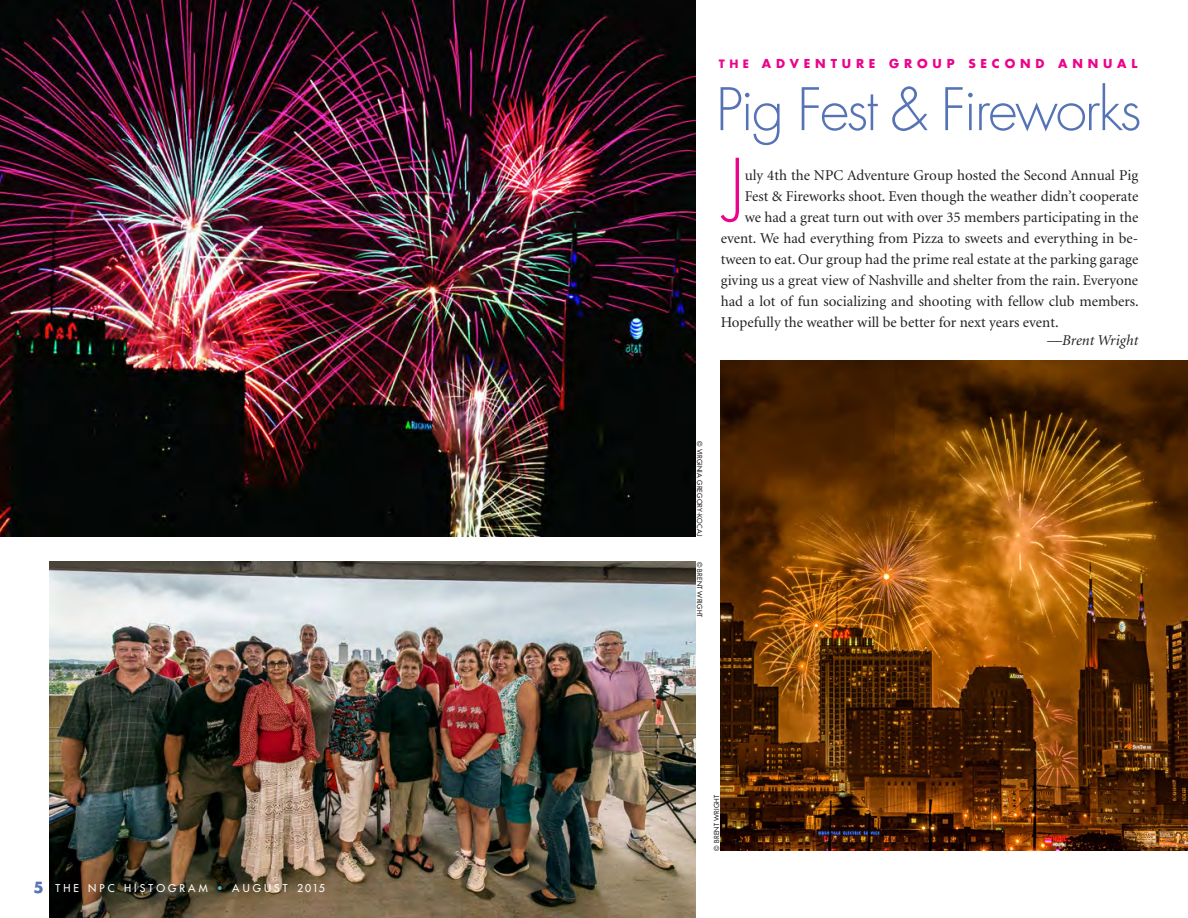
<style>
.page{position:relative;width:1188px;height:918px;background:#fff}
.page>*{position:absolute;margin:0;border:0;box-sizing:border-box;transform-origin:0 0}
.t1{font:300 70.65px "Futura";color:#ed028c}
.t2{font:300 57px "Futura";letter-spacing:-.04em;color:#5673b6}
.t3{font:15px "Minion";color:#231f20}
.t4{font:italic 15px "Minion";color:#231f20}
.t5{font:700 12px "Futura";letter-spacing:.4em;color:#ed028c}
.t6{font:10.5px "Futura";letter-spacing:.295em;color:#fff}
.t7{font:6.75px "Futura";letter-spacing:.025em;color:#231f20}
.s1{font-weight:700;font-size:15px;color:#5673b6}
.s2{color:#59aac7}
.s3{font-size:11.25px}
</style>
<div class="page">
<img style="left:50px;top:562px;width:646px;height:356px">
<img style="left:721px;top:360px;width:467px;height:490px">
<img style="left:0;top:0;width:696px;height:536px">
<p class="t6" style="left:33px;top:881px;width:249px"><span class="s1">5</span> THE NPC HISTOGRA M <span class="s2">•</span> AUG UST</p>
<p class="t6" style="left:297px;top:881px;width:29px">2015</p>
<p class="t5" style="left:719px;top:55px;width:410px"><span class="s3">THE</span> ADVENTURE GROUP SECOND ANNUAL</p>
<h2 class="t2" style="left:716px;top:73px;width:427px">Pig Fest &amp; Fireworks</h2>
<h1 class="t1" style="left:729px;top:140px;width:17px">J</h1>
<p class="t3" style="left:745px;top:167px;width:395px">uly 4th the NPC Adventure Group hosted the Second Annual Pig</p>
<p class="t3" style="left:745px;top:188px;width:395px">Fest &amp; Fireworks shoot. Even though the weather didn’t cooperate</p>
<p class="t3" style="left:745px;top:209px;width:395px">we had a great turn out with over 35 members participating in the</p>
<p class="t3" style="left:721px;top:230px;width:419px">event. We had everything from Pizza to sweets and everything in be-</p>
<p class="t3" style="left:721px;top:251px;width:419px">tween to eat. Our group had the prime real estate at the parking garage</p>
<p class="t3" style="left:721px;top:272px;width:419px">giving us a great view of Nashville and shelter from the rain. Everyone</p>
<p class="t3" style="left:721px;top:293px;width:420px">had a lot of fun socializing and shooting with fellow club members.</p>
<p class="t3" style="left:721px;top:314px;width:339px">Hopefully the weather will be better for next years event.</p>
<p class="t4" style="left:1047px;top:332px;width:93px">—Brent Wright</p>
<p class="t7" style="left:704px;top:441px;width:96px;rotate:90deg">© VIRGINIA GREGORY-KOCAJ</p>
<p class="t7" style="left:704px;top:562px;width:57px;rotate:90deg">© BRENT WRIGHT</p>
<p class="t7" style="left:712px;top:850px;width:57px;rotate:-90deg">© BRENT WRIGHT</p>
</div>
